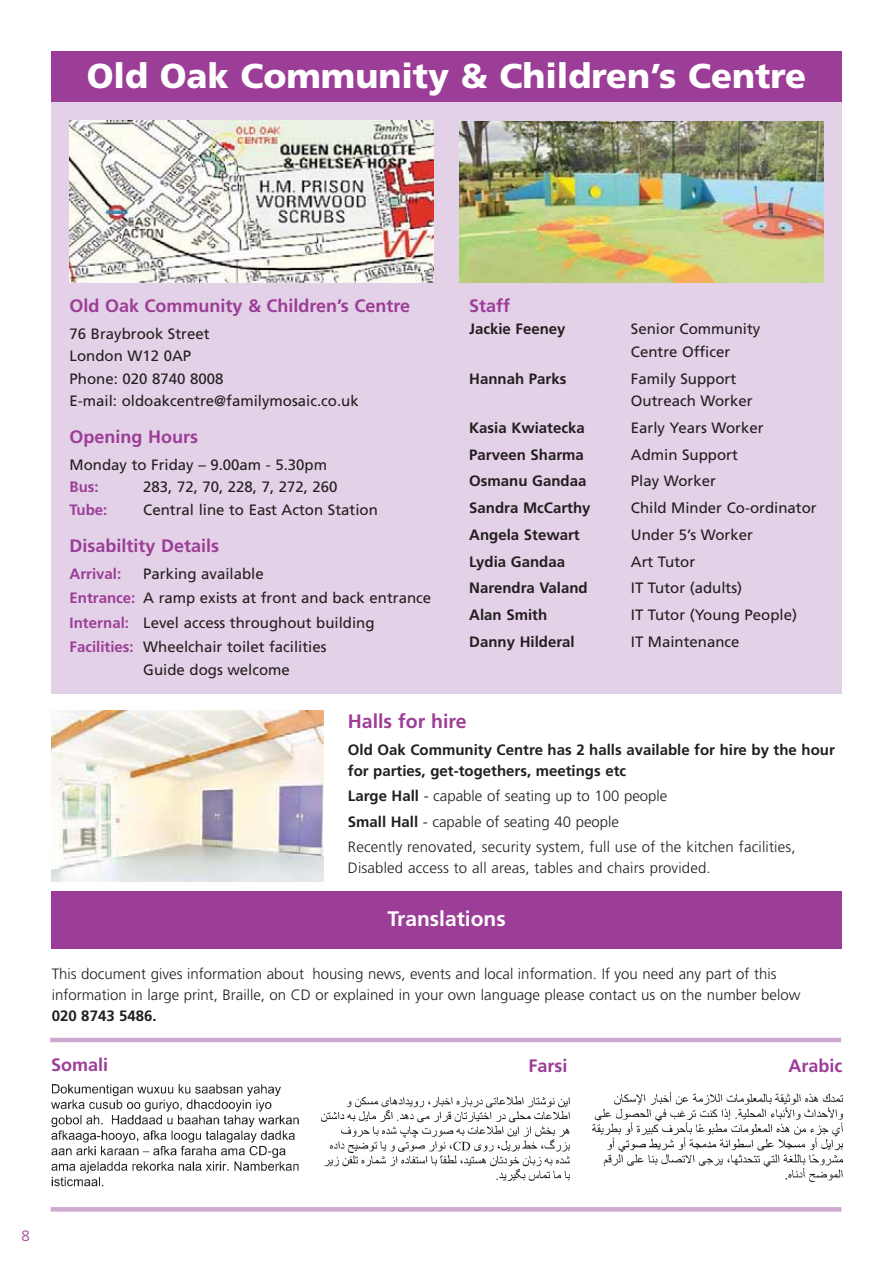
<style>
.page{position:relative;width:893px;height:1263px;background:#fff}
.page>*{position:absolute;margin:0;border:0;box-sizing:border-box;transform-origin:0 0}
.t1{font:900 34.5px "Frutiger";color:#fff}
.t2{font:700 21px "Frutiger";color:#fff}
.t3{font:700 19.5px "Frutiger";color:#9c3d97}
.t4{font:700 18px "Frutiger";color:#9c3d97}
.t5{font:15px/22.5px "Frutiger";color:#221e1f}
.t6{font:300 15px/25.2px "Frutiger";color:#221e1f}
.t7{font:700 15px/21px "Frutiger";color:#221e1f}
.t8{font:700 15px "Frutiger";color:#9c3d97}
.t9{font:300 15px "Frutiger";color:#9c3d97}
.s1{font-weight:700;color:#9c3d97}
.s2{font-weight:700}
</style>
<div class="page">
<div style="left:51px;top:52px;width:791px;height:642px;background:#e3d1e7"></div>
<img style="left:70px;top:121px;width:364px;height:161px">
<div style="left:51px;top:51px;width:791px;height:51px;background:#9c3d97"></div>
<img style="left:321px;top:1096px;width:248px;height:84px">
<div style="left:51px;top:1207px;width:790px;height:5px;background:#cda9cf"></div>
<hr style="left:50px;top:1038px;width:791px;height:4px;background:#cda9cf">
<img style="left:593px;top:1092px;width:249px;height:89px">
<img style="left:52px;top:1084px;width:247px;height:103px">
<div style="left:51px;top:892px;width:791px;height:57px;background:#9c3d97"></div>
<img style="left:459px;top:121px;width:364px;height:162px">
<img style="left:51px;top:710px;width:272px;height:171px">
<h1 class="t1" style="left:87px;top:62px;width:721px">Old Oak Community &amp; Children’s Centre</h1>
<p class="t4" style="left:70px;top:298px;width:342px">Old Oak Community &amp; Children’s Centre</p>
<p class="t5" style="left:70px;top:323px;width:291px">76 Braybrook Street<br>London W12 0AP<br>Phone: 020 8740 8008<br>E-mail: oldoakcentre@familymosaic.co.uk</p>
<p class="t4" style="left:70px;top:430px;width:130px">Opening Hours</p>
<p class="t5" style="left:70px;top:455px;width:259px">Monday to Friday – 9.00am - 5.30pm</p>
<p class="t8" style="left:70px;top:481px;width:31px">Bus:</p>
<p class="t5" style="left:143px;top:477px;width:196px">283, 72, 70, 228, 7, 272, 260</p>
<p class="t8" style="left:70px;top:504px;width:39px">Tube:</p>
<p class="t5" style="left:143px;top:500px;width:236px">Central line to East Acton Station</p>
<p class="t4" style="left:70px;top:538px;width:151px">Disabiltity Details</p>
<p class="t8" style="left:70px;top:567px;width:53px">Arrival:</p>
<p class="t5" style="left:70px;top:562px;width:363px;line-height:24.6px;text-indent:74px">Parking available<br><span class="s1">Entrance:</span> A ramp exists at front and back entrance <span class="s1">Internal:</span> Level access throughout building <span class="s1">Facilities:</span> Wheelchair toilet facilities</p>
<p class="t5" style="left:143px;top:660px;width:148px">Guide dogs welcome</p>
<p class="t4" style="left:469px;top:298px;width:42px">Staff</p>
<p class="t7" style="left:469px;top:320px;width:98px">Jackie Feeney</p>
<p class="t5" style="left:631px;top:319px;width:131px">Senior Community<br>Centre Officer</p>
<p class="t7" style="left:469px;top:369px;width:99px">Hannah Parks</p>
<p class="t5" style="left:631px;top:368px;width:123px">Family Support<br>Outreach Worker</p>
<p class="t7" style="left:469px;top:418px;width:117px">Kasia Kwiatecka</p>
<p class="t5" style="left:631px;top:418px;width:134px">Early Years Worker</p>
<p class="t7" style="left:469px;top:445px;width:116px">Parveen Sharma</p>
<p class="t5" style="left:631px;top:444px;width:109px">Admin Support</p>
<p class="t7" style="left:469px;top:472px;width:119px">Osmanu Gandaa</p>
<p class="t5" style="left:631px;top:471px;width:86px">Play Worker</p>
<p class="t7" style="left:469px;top:499px;width:123px">Sandra McCarthy</p>
<p class="t5" style="left:631px;top:498px;width:187px">Child Minder Co-ordinator</p>
<p class="t7" style="left:469px;top:525px;width:112px">Angela Stewart</p>
<p class="t5" style="left:631px;top:525px;width:124px">Under 5’s Worker</p>
<p class="t7" style="left:469px;top:552px;width:97px">Lydia Gandaa</p>
<p class="t5" style="left:631px;top:551px;width:66px">Art Tutor</p>
<p class="t7" style="left:469px;top:579px;width:120px">Narendra Valand</p>
<p class="t5" style="left:631px;top:578px;width:113px">IT Tutor (adults)</p>
<p class="t7" style="left:469px;top:606px;width:79px">Alan Smith</p>
<p class="t5" style="left:631px;top:605px;width:168px">IT Tutor (Young People)</p>
<p class="t7" style="left:469px;top:632px;width:107px">Danny Hilderal</p>
<p class="t5" style="left:631px;top:632px;width:110px">IT Maintenance</p>
<h3 class="t3" style="left:348px;top:713px;width:120px">Halls for hire</h3>
<p class="t7" style="left:348px;top:741px;width:488px">Old Oak Community Centre has 2 halls available for hire by the hour for parties, get-togethers, meetings etc</p>
<p class="t6" style="left:348px;top:785px;width:449px"><span class="s2">Large Hall</span> - capable of seating up to 100 people<br><span class="s2">Small Hall</span> - capable of seating 40 people<br>Recently renovated, security system, full use of the kitchen facilities,</p>
<p class="t6" style="left:348px;top:856px;width:364px">Disabled access to all areas, tables and chairs provided.</p>
<h2 class="t2" style="left:387px;top:910px;width:120px">Translations</h2>
<p class="t6" style="left:52px;top:964px;width:750px;line-height:21px">This document gives information about housing news, events and local information. If you need any part of this information in large print, Braille, on CD or explained in your own language please contact us on the number below</p>
<p class="t7" style="left:52px;top:1006px;width:107px">020 8743 5486.</p>
<p class="t4" style="left:51px;top:1058px;width:58px">Somali</p>
<p class="t4" style="left:528px;top:1059px;width:40px">Farsi</p>
<p class="t4" style="left:788px;top:1058px;width:55px">Arabic</p>
<p class="t9" style="left:21px;top:1230px;width:10px">8</p>
</div>
